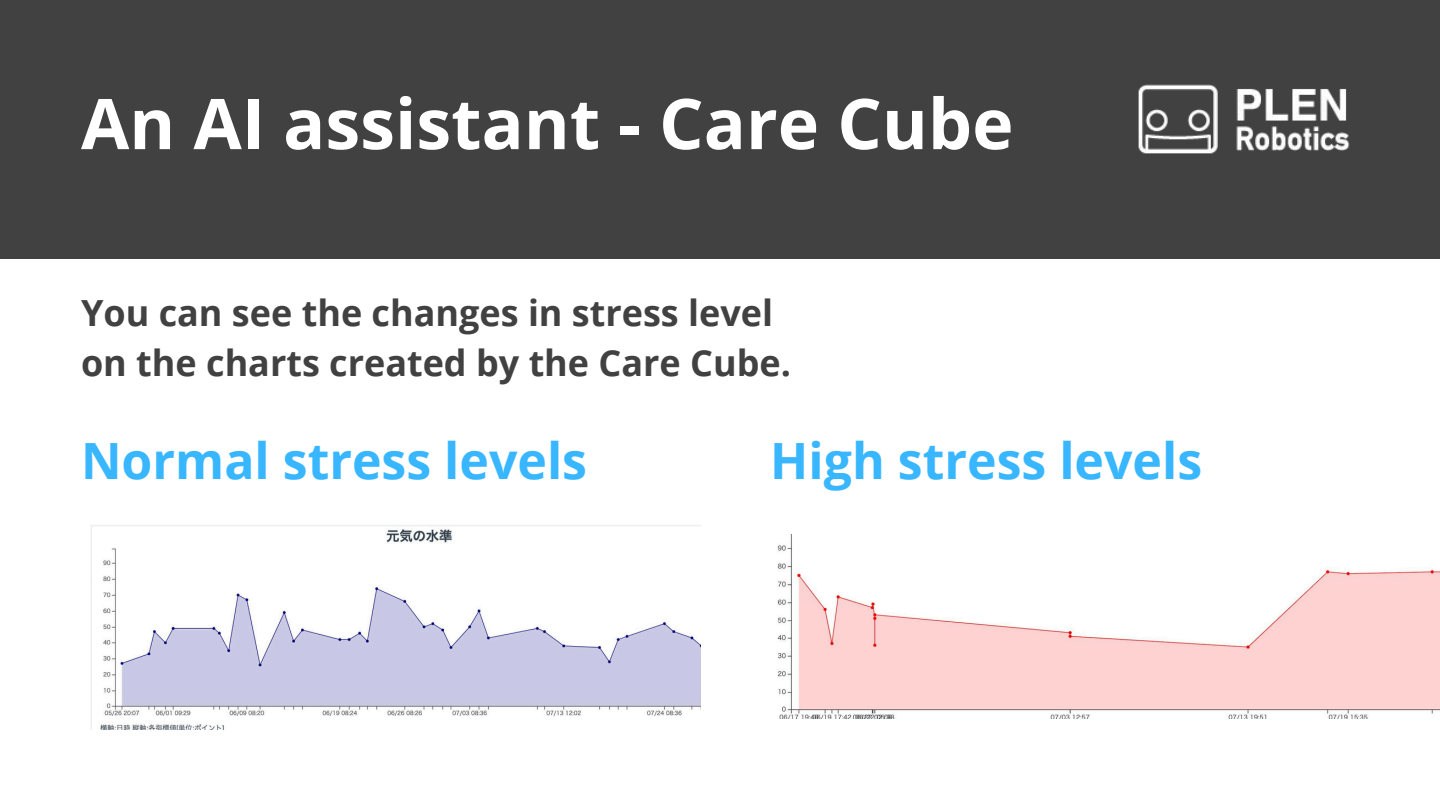
<style>
.page{position:relative;width:1440px;height:810px;background:#fff}
.page>*{position:absolute;margin:0;border:0;box-sizing:border-box;transform-origin:0 0}
.t1{font:700 70px "Open Sans";color:#fff}
.t2{font:700 50px "Open Sans";color:#38b6ff}
.t3{font:700 36px/50.2px "Open Sans";color:#414142}
</style>
<div class="page">
<div style="left:0;top:0;width:1440px;height:259px;background:#414142"></div>
<img style="left:91px;top:525px;width:609px;height:204px">
<img style="left:777px;top:535px;width:663px;height:184px">
<img style="left:1138px;top:84px;width:212px;height:70px">
<h1 class="t1" style="left:81px;top:74px;width:934px">An AI assistant - Care Cube</h1>
<p class="t3" style="left:81px;top:287px;width:712px">You can see the changes in stress level on the charts created by the Care Cube.</p>
<h2 class="t2" style="left:81px;top:425px;width:508px">Normal stress levels</h2>
<h2 class="t2" style="left:770px;top:425px;width:433px">High stress levels</h2>
</div>
